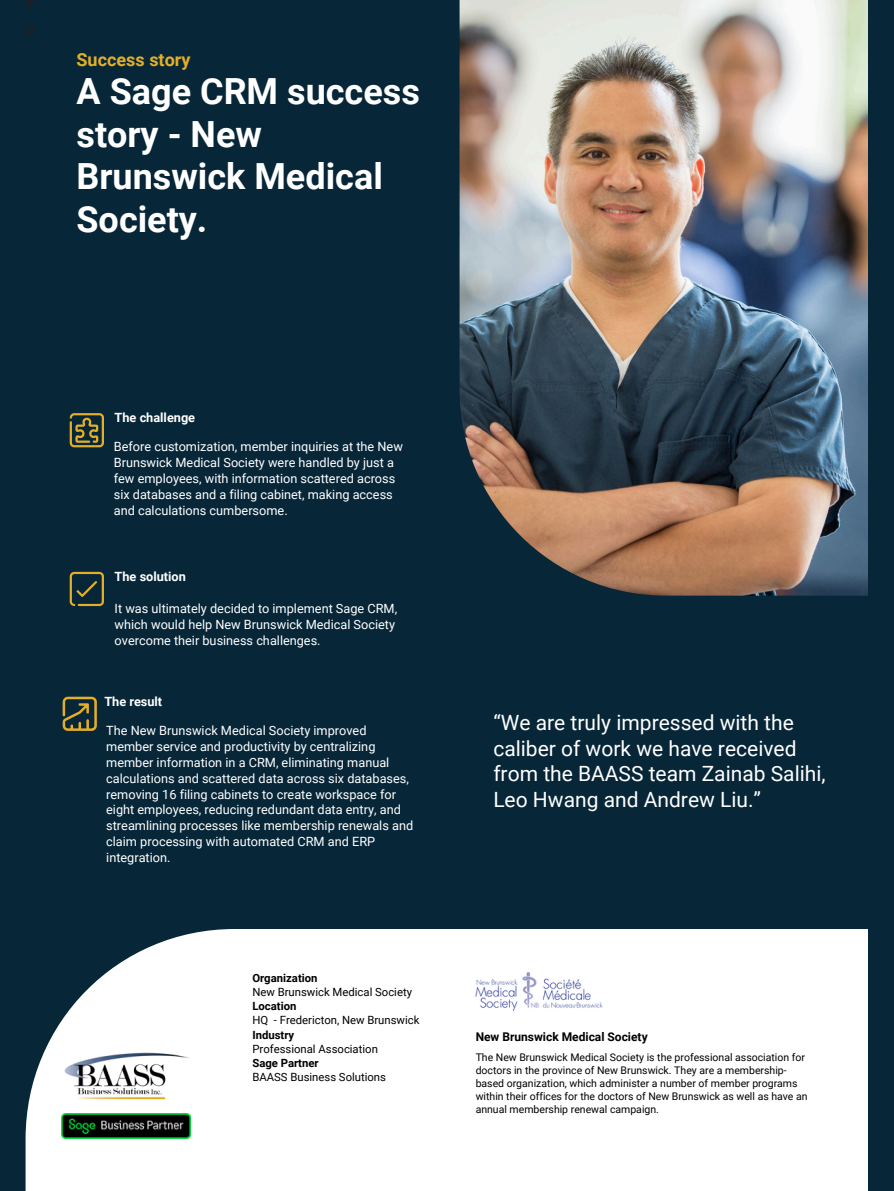
<style>
.page{position:relative;width:894px;height:1191px;background:#fff}
.page>*{position:absolute;margin:0;border:0;box-sizing:border-box;transform-origin:0 0}
.t1{font:700 36px/42.8px "Roboto";color:#fff}
.t2{font:21px/25.8px "Roboto";color:#fff}
.t3{font:700 18px "Roboto";color:#e4af27}
.t4{font:16.95px/23.4px "Roboto";color:#231f20}
.t5{font:12.75px/15.9px "Roboto";color:#fff}
.t6{font:700 12.75px "Roboto";color:#fff}
.t7{font:700 12px "Roboto";color:#000}
.t8{font:11.25px "Roboto";color:#000}
.t9{font:700 11.25px "Roboto";color:#000}
.t10{font:10.5px/13.2px "Roboto";color:#000}
</style>
<div class="page">
<div style="left:0;top:0;width:893px;height:1190px;background:#072739"></div>
<div style="left:26px;top:929px;width:841px;height:261px;background:#fff"></div>
<img style="left:459px;top:0;width:408px;height:595px">
<img style="left:62px;top:1113px;width:128px;height:24px">
<img style="left:63px;top:1047px;width:128px;height:60px">
<svg style="left:70px;top:413px;width:34px;height:34px"></svg>
<svg style="left:70px;top:571px;width:34px;height:35px"></svg>
<svg style="left:63px;top:696px;width:34px;height:34px"></svg>
<img style="left:475px;top:972px;width:127px;height:38px">
<h4 class="t4" style="left:25px;top:-6px;width:12px">T o</h4>
<p class="t3" style="left:76px;top:49px;width:115px">Success story</p>
<p class="t1" style="left:76px;top:70px;width:345px">A Sage CRM success story - New<br>Brunswick Medical<br>Society.</p>
<h1 class="t6" style="left:115px;top:410px;width:82px">The challenge</h1>
<h4 class="t5" style="left:114px;top:439px;width:290px">Before customization, member inquiries at the New Brunswick Medical Society were handled by just a few employees, with information scattered across six databases and a filing cabinet, making access and calculations cumbersome.</h4>
<h5 class="t6" style="left:115px;top:569px;width:73px">The solution</h5>
<h4 class="t5" style="left:115px;top:601px;width:284px">It was ultimately decided to implement Sage CRM, which would help New Brunswick Medical Society overcome their business challenges.</h4>
<h5 class="t6" style="left:104px;top:693px;width:59px">The result</h5>
<p class="t5" style="left:106px;top:722px;width:308px">The New Brunswick Medical Society improved member service and productivity by centralizing member information in a CRM, eliminating manual calculations and scattered data across six databases, removing 16 filing cabinets to create workspace for eight employees, reducing redundant data entry, and streamlining processes like membership renewals and claim processing with automated CRM and ERP integration.</p>
<p class="t9" style="left:252px;top:971px;width:67px">Organization</p>
<p class="t8" style="left:252px;top:985px;width:161px">New Brunswick Medical Society</p>
<p class="t9" style="left:252px;top:999px;width:46px">Location</p>
<p class="t8" style="left:252px;top:1013px;width:168px">HQ - Fredericton, New Brunswick</p>
<p class="t9" style="left:252px;top:1027px;width:43px">Industry</p>
<p class="t8" style="left:252px;top:1042px;width:127px">Professional Association</p>
<p class="t9" style="left:252px;top:1056px;width:68px">Sage Partner</p>
<p class="t8" style="left:252px;top:1070px;width:135px">BAASS Business Solutions</p>
<h5 class="t2" style="left:493px;top:709px;width:334px">“We are truly impressed with the caliber of work we have received from the BAASS team Zainab Salihi,<br>Leo Hwang and Andrew Liu.”</h5>
<p class="t7" style="left:475px;top:1029px;width:173px">New Brunswick Medical Society</p>
<h2 class="t10" style="left:475px;top:1050px;width:333px">The New Brunswick Medical Society is the professional association for doctors in the province of New Brunswick. They are a membership&shy;based organization, which administer a number of member programs within their offices for the doctors of New Brunswick as well as have an annual membership renewal campaign.</h2>
</div>
